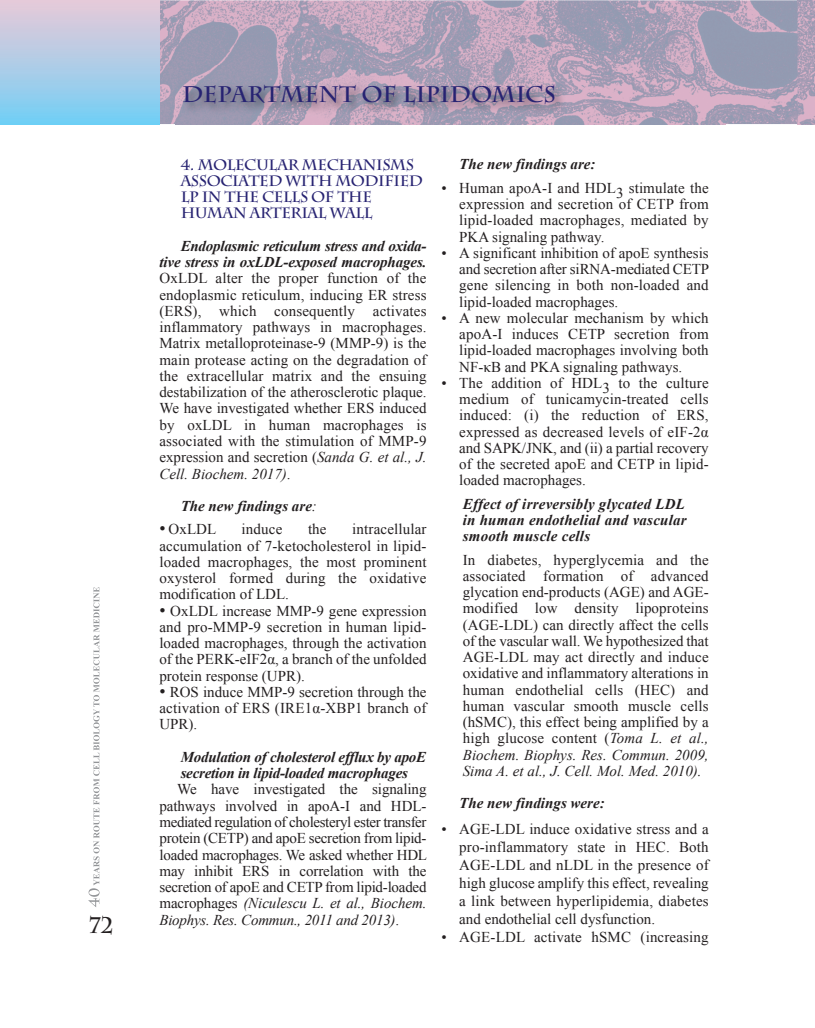
<style>
.page{position:relative;width:815px;height:1028px;background:#fff}
.page>*{position:absolute;margin:0;border:0;box-sizing:border-box;transform-origin:0 0}
.t1{font:700 22.5px "Charlemagne Std";color:#272372}
.t2{font:700 22.5px "Charlemagne Std";color:#231f20}
.t3{font:15px/16.2px "Times New Roman";color:#231f20;text-align:justify}
.t4{font:italic 700 15px/16.2px "Times New Roman";letter-spacing:-.005em;color:#231f20;text-align:right}
.t5{font:700 15px/16.2px "Charlemagne Std";letter-spacing:-.025em;color:#272372}
.s1{font-style:italic}
.s2{font-weight:400}
.s3{font-size:17.5px}
</style>
<div class="page">
<img style="left:160px;top:0;width:655px;height:124px">
<svg style="left:88px;top:847px;width:12px;height:60px"></svg>
<img style="left:176px;top:65px;width:550px;height:60px">
<div style="left:0;top:0;width:160px;height:124px;background:linear-gradient(to bottom,#eacad8,#76cff5)"></div>
<h1 class="t2" style="left:89px;top:911px;width:27px">72</h1>
<h1 class="t1" style="left:182px;top:81px;width:375px">DEPARTMENT OF LIPIDOMICS</h1>
<p class="t5" style="left:181px;top:156px;width:244px">4. MOLECULAR MECHANISMS<br>ASSOCIATED WITH MODIFIED<br>LP IN THE CELLS OF THE<br>HUMAN ARTERIAL WALL</p>
<p class="t4" style="left:159px;top:238px;width:269px">Endoplasmic reticulum stress and oxida&shy;tive stress in oxLDL-exposed macrophages.</p>
<p class="t3" style="left:159px;top:270px;width:269px">OxLDL alter the proper function of the endoplasmic reticulum, inducing ER stress (ERS), which consequently activates inflammatory pathways in macrophages.<br>Matrix metalloproteinase-9 (MMP-9) is the main protease acting on the degradation of the extracellular matrix and the ensuing destabilization of the atherosclerotic plaque.<br>We have investigated whether ERS induced by oxLDL in human macrophages is associated with the stimulation of MMP-9 expression and secretion (<span class="s1">Sanda G. et al., J.<br>Cell. Biochem. 2017)</span>.</p>
<p class="t4" style="left:181px;top:498px;width:138px">The new findings are<span class="s2">:</span></p>
<p class="t3" style="left:159px;top:521px;width:59px"><span class="s3">•</span> OxLDL</p>
<p class="t3" style="left:242px;top:521px;width:42px">induce</p>
<p class="t3" style="left:308px;top:521px;width:20px">the</p>
<p class="t3" style="left:159px;top:521px;width:269px;text-indent:193px">intracellular accumulation of 7-ketocholesterol in lipid&shy;loaded macrophages, the most prominent oxysterol formed during the oxidative modification of LDL.</p>
<p class="t3" style="left:159px;top:602px;width:269px"><span class="s3">•</span> OxLDL increase MMP-9 gene expression and pro-MMP-9 secretion in human lipid&shy;loaded macrophages, through the activation of the PERK-eIF2α, a branch of the unfolded protein response (UPR).</p>
<p class="t3" style="left:159px;top:683px;width:269px"><span class="s3">•</span> ROS induce MMP-9 secretion through the activation of ERS (IRE1α-XBP1 branch of UPR).</p>
<p class="t4" style="left:181px;top:748px;width:247px;text-align:left">Modulation of cholesterol efflux by apoE secretion in lipid-loaded macrophages</p>
<p class="t3" style="left:159px;top:781px;width:269px;text-indent:18px">We have investigated the signaling pathways involved in apoA-I and HDL&shy;mediated regulation of cholesteryl ester transfer protein (CETP) and apoE secretion from lipid&shy;loaded macrophages. We asked whether HDL may inhibit ERS in correlation with the secretion of apoE and CETP from lipid-loaded macrophages <span class="s1">(Niculescu L. et al., Biochem.<br>Biophys. Res. Commun., 2011 and 2013)</span>.</p>
<p class="t4" style="left:459px;top:156px;width:138px">The new findings are:</p>
<p class="t3" style="left:459px;top:180px;width:251px;text-indent:-18px">• Human apoA-I and HDL3 stimulate the expression and secretion of CETP from lipid-loaded macrophages, mediated by PKA signaling pathway.</p>
<p class="t3" style="left:459px;top:245px;width:251px;text-indent:-18px">• A significant inhibition of apoE synthesis and secretion after siRNA-mediated CETP gene silencing in both non-loaded and lipid-loaded macrophages.</p>
<p class="t3" style="left:459px;top:310px;width:251px;text-indent:-18px">• A new molecular mechanism by which apoA-I induces CETP secretion from lipid-loaded macrophages involving both NF-κB and PKA signaling pathways.</p>
<p class="t3" style="left:459px;top:375px;width:251px;text-indent:-18px">• The addition of HDL3 to the culture medium of tunicamycin-treated cells induced: (i) the reduction of ERS, expressed as decreased levels of eIF-2α and SAPK/JNK, and (ii) a partial recovery of the secreted apoE and CETP in lipid&shy;loaded macrophages.</p>
<p class="t4" style="left:463px;top:495px;width:225px;text-align:justify">Effect of irreversibly glycated LDL in human endothelial and vascular smooth muscle cells</p>
<p class="t3" style="left:463px;top:551px;width:247px">In diabetes, hyperglycemia and the associated formation of advanced glycation end-products (AGE) and AGE&shy;modified low density lipoproteins (AGE-LDL) can directly affect the cells of the vascular wall. We hypothesized that AGE-LDL may act directly and induce oxidative and inflammatory alterations in human endothelial cells (HEC) and human vascular smooth muscle cells (hSMC), this effect being amplified by a high glucose content (<span class="s1">Toma L. et al., Biochem. Biophys. Res. Commun. 2009, Sima A. et al., J. Cell. Mol. Med. 2010).</span></p>
<p class="t4" style="left:459px;top:795px;width:147px">The new findings were:</p>
<p class="t3" style="left:459px;top:819px;width:251px;line-height:18px;text-indent:-18px">• AGE-LDL induce oxidative stress and a pro-inflammatory state in HEC. Both AGE-LDL and nLDL in the presence of high glucose amplify this effect, revealing a link between hyperlipidemia, diabetes and endothelial cell dysfunction.</p>
<p class="t3" style="left:442px;top:928px;width:269px">• AGE-LDL activate hSMC (increasing</p>
</div>
